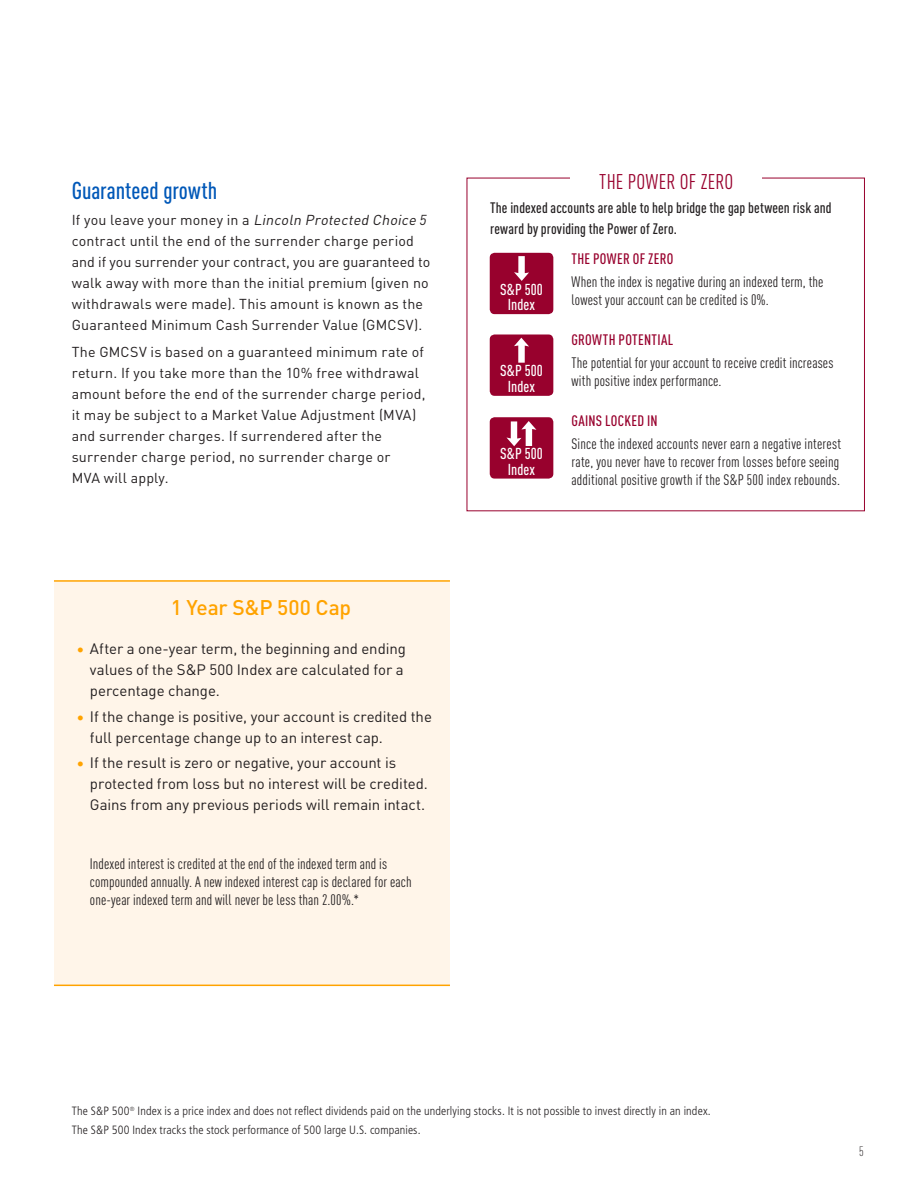
<style>
.page{position:relative;width:918px;height:1188px;background:#fff}
.page>*{position:absolute;margin:0;border:0;box-sizing:border-box;transform-origin:0 0}
.t1{font:500 condensed 24px "DIN Pro";color:#0058b8}
.t2{font:500 21px "DIN Pro";letter-spacing:-.01em;color:#ffa300}
.t3{font:condensed 21px "DIN Pro";letter-spacing:.01em;color:#98012d}
.t4{font:500 condensed 15.6px/15.6px "DIN Pro";letter-spacing:.005em;color:#fff;text-align:center}
.t5{font:condensed 15px/18px "DIN Pro";letter-spacing:.01em;color:#231f20}
.t6{font:15px/21px "DIN Pro";letter-spacing:-.005em;color:#231f20}
.t7{font:500 condensed 15px/21px "DIN Pro";letter-spacing:.005em;color:#231f20}
.t8{font:500 condensed 15px "DIN Pro";letter-spacing:.02em;color:#98012d}
.t9{font:14.25px/21px "DIN Pro";letter-spacing:.015em;color:#231f20}
.t10{font:300 condensed 13.5px "DIN Pro";color:#231f20}
.t11{font:300 condensed 12px/19.5px "Frutiger LT Std";letter-spacing:.01em;color:#231f20}
.s1{font-style:italic}
.s2{color:#ffa300}
</style>
<div class="page">
<div style="left:54px;top:581px;width:396px;height:404px;background:#fff5e9"></div>
<div style="left:490px;top:253px;width:63px;height:61px;background:#98012d;border-radius:5px"></div>
<svg style="left:514px;top:256px;width:15px;height:25px"></svg>
<div style="left:490px;top:334px;width:63px;height:62px;background:#98012d;border-radius:5px"></div>
<svg style="left:514px;top:338px;width:15px;height:25px"></svg>
<div style="left:490px;top:417px;width:63px;height:62px;background:#98012d;border-radius:5px"></div>
<svg style="left:506px;top:421px;width:30px;height:25px"></svg>
<hr style="left:54px;top:580px;width:396px;height:2px;background:#ffa300">
<hr style="left:54px;top:985px;width:396px;height:1px;background:#ffa300">
<h1 class="t1" style="left:72px;top:173px;width:147px">Guaranteed growth</h1>
<p class="t9" style="left:72px;top:208px;width:360px">I f yo u l e a ve yo u r m o n ey i n a <span class="s1">Lincoln Protected Choice</span> <span class="s1">5 </span>contract until the end of the surrender charge period and if you surrender your contract, you are guaranteed to walk away with more than the initial premium (given no withdrawals were made). This amount is known as the Guaranteed Minimum Cash Surrender Value (GMCSV).</p>
<p class="t9" style="left:72px;top:340px;width:355px">The GMCSV is based on a guaranteed minimum rate of return. If you take more than the 10% free withdrawal amount before the end of the surrender charge period, it may be subject to a Market Value Adjustment (MVA) and surrender charges. If surrendered after the surrender charge period, no surrender charge or<br>MVA will apply.</p>
<h2 class="t2" style="left:171px;top:592px;width:182px">1 Year S&amp;P 500 Cap</h2>
<p class="t6" style="left:90px;top:638px;width:318px;text-indent:-14px"><span class="s2">•</span> After a one-year term, the beginning and ending values of the S&amp;P 500 Index are calculated for a percentage change.</p>
<p class="t6" style="left:90px;top:705px;width:343px;text-indent:-14px"><span class="s2">•</span> If the change is positive, your account is credited the full percentage change up to an interest cap.</p>
<p class="t6" style="left:90px;top:752px;width:340px;text-indent:-14px"><span class="s2">•</span> If the result is zero or negative, your account is protected from loss but no interest will be credited.<br>Gains from any previous periods will remain intact.</p>
<p class="t5" style="left:90px;top:854px;width:323px">Indexed interest is credited at the end of the indexed term and is compounded annually. A new indexed interest cap is declared for each one-year indexed term and will never be less than 2.00%.*</p>
<h2 class="t3" style="left:599px;top:167px;width:136px">THE POWER OF ZERO</h2>
<p class="t7" style="left:490px;top:196px;width:343px">The indexed accounts are able to help bridge the gap between risk and reward by providing the Power of Zero.</p>
<p class="t4" style="left:500px;top:280px;width:44px">S&amp;P 500<br>Index</p>
<p class="t4" style="left:500px;top:362px;width:44px">S&amp;P 500<br>Index</p>
<p class="t4" style="left:500px;top:445px;width:44px">S&amp;P 500<br>Index</p>
<p class="t8" style="left:572px;top:248px;width:103px">THE POWER OF ZERO</p>
<p class="t5" style="left:571px;top:272px;width:254px">When the index is negative during an indexed term, the lowest your account can be credited is 0%.</p>
<p class="t8" style="left:572px;top:329px;width:103px">GROWTH POTENTIAL</p>
<p class="t5" style="left:571px;top:353px;width:264px">The potential for your account to receive credit increases with positive index performance.</p>
<p class="t8" style="left:572px;top:410px;width:87px">GAINS LOCKED IN</p>
<p class="t5" style="left:571px;top:434px;width:271px">Since the indexed accounts never earn a negative interest rate, you never have to recover from losses before seeing additional positive growth if the S&amp;P 500 index rebounds.</p>
<p class="t11" style="left:72px;top:1101px;width:640px">The S&amp;P 500<sup>®</sup> Index is a price index and does not reflect dividends paid on the underlying stocks. It is not possible to invest directly in an index.<br>The S&amp;P 500 Index tracks the stock performance of 500 large U.S. companies.</p>
<p class="t10" style="left:859px;top:1142px;width:6px">5</p>
</div>
